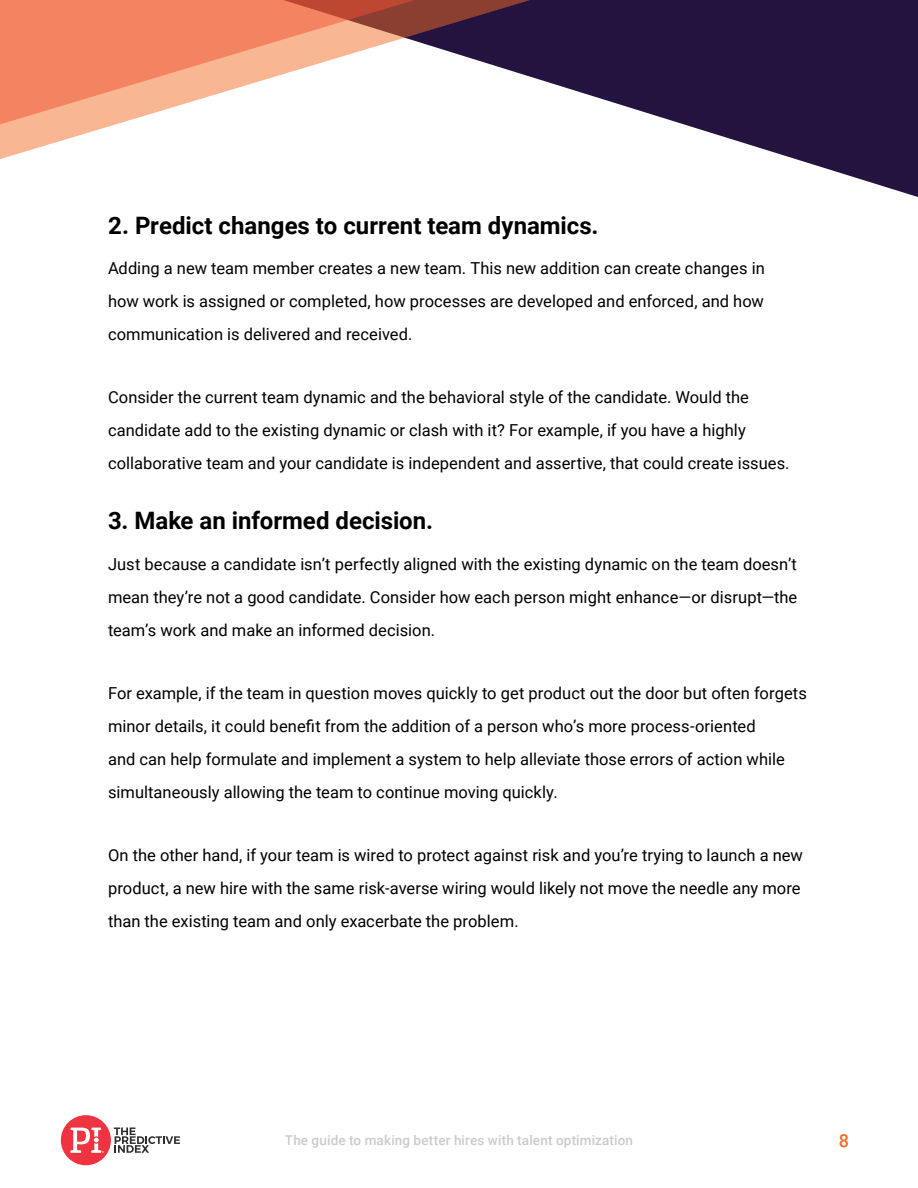
<style>
.page{position:relative;width:918px;height:1188px;background:#fff}
.page>*{position:absolute;margin:0;border:0;box-sizing:border-box;transform-origin:0 0}
.Header_3{font:700 24px "Roboto";color:#000}
.t1{font:500 18px "Roboto";color:#f26d25}
.Body{font:16.5px/33px "Roboto";color:#000}
.t2{font:500 13.5px "Roboto";letter-spacing:.01em;color:#c9cbcc}
</style>
<div class="page">
<div style="left:61px;top:1115px;width:50px;height:50px;background:#ef3340;border-radius:50%"></div>
<svg style="left:114px;top:1128px;width:66px;height:25px"></svg>
<svg style="left:70px;top:1128px;width:34px;height:25px"></svg>
<svg style="left:0;top:0;width:918px;height:197px"></svg>
<p class="Header_3" style="left:108px;top:208px;width:492px">2. Predict changes to current team dynamics.</p>
<p class="Body" style="left:108px;top:251px;width:658px;text-align:justify">Adding a new team member creates a new team. This new addition can create changes in how work is assigned or completed, how processes are developed and enforced, and how communication is delivered and received.</p>
<p class="Body" style="left:108px;top:380px;width:683px">Consider the current team dynamic and the behavioral style of the candidate. Would the candidate add to the existing dynamic or clash with it? For example, if you have a highly collaborative team and your candidate is independent and assertive, that could create issues.</p>
<p class="Header_3" style="left:108px;top:504px;width:327px">3. Make an informed decision.</p>
<p class="Body" style="left:108px;top:547px;width:691px;text-align:justify">Just because a candidate isn’t perfectly aligned with the existing dynamic on the team doesn’t mean they’re not a good candidate. Consider how each person might enhance—or disrupt—the team’s work and make an informed decision.</p>
<p class="Body" style="left:108px;top:676px;width:700px">For example, if the team in question moves quickly to get product out the door but often forgets minor details, it could benefit from the addition of a person who’s more process-oriented<br>and can help formulate and implement a system to help alleviate those errors of action while simultaneously allowing the team to continue moving quickly.</p>
<p class="Body" style="left:108px;top:838px;width:697px">On the other hand, if your team is wired to protect against risk and you’re trying to launch a new product, a new hire with the same risk-averse wiring would likely not move the needle any more than the existing team and only exacerbate the problem.</p>
<p class="t2" style="left:285px;top:1131px;width:350px">The guide to making better hires with talent optimization</p>
<p class="t1" style="left:839px;top:1128px;width:12px">8</p>
</div>
